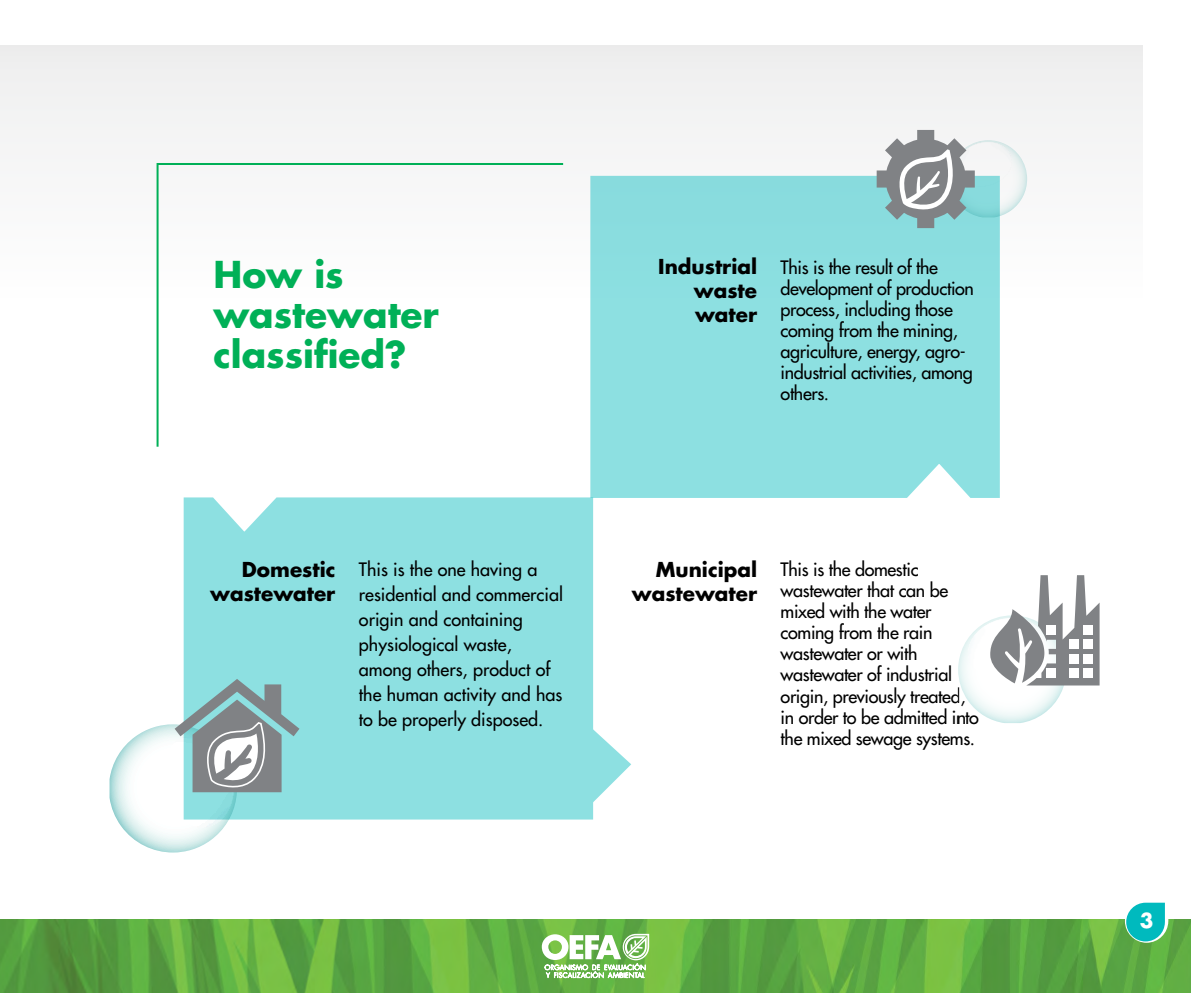
<style>
.page{position:relative;width:1191px;height:993px;background:#fff}
.page>*{position:absolute;margin:0;border:0;box-sizing:border-box;transform-origin:0 0}
.t1{font:700 36px/40px "Futura Std";color:#00b057}
.t2{font:700 20px/24px "Futura Std";color:#000;text-align:right}
.t3{font:700 20px "Futura Std";color:#fff}
.t4{font:500 18px/21px "Futura Std";letter-spacing:-.02em;color:#000}
.t5{font:500 18px/25px "Futura Std";color:#000}
</style>
<div class="page">
<img style="left:0;top:919px;width:1191px;height:73px">
<svg style="left:1124px;top:902px;width:44px;height:40px;background:#37c4bb"></svg>
<div style="left:0;top:45px;width:1142px;height:253px;background:#f3f3f4"></div>
<svg style="left:542px;top:933px;width:107px;height:45px"></svg>
<svg style="left:183px;top:497px;width:448px;height:323px;background:#96e2e3"></svg>
<div style="left:589px;top:175px;width:411px;height:324px;background:#8de0e1"></div>
<svg style="left:156px;top:163px;width:409px;height:284px"></svg>
<svg style="left:110px;top:678px;width:189px;height:174px"></svg>
<svg style="left:958px;top:575px;width:141px;height:147px"></svg>
<div style="left:1046px;top:668px;width:10px;height:9px;background:#fff"></div>
<div style="left:1046px;top:625px;width:10px;height:9px;background:#fff"></div>
<div style="left:1069px;top:668px;width:9px;height:9px;background:#fff"></div>
<div style="left:1069px;top:654px;width:9px;height:9px;background:#fff"></div>
<div style="left:1069px;top:639px;width:9px;height:9px;background:#fff"></div>
<div style="left:1083px;top:668px;width:10px;height:9px;background:#fff"></div>
<div style="left:1083px;top:654px;width:10px;height:9px;background:#fff"></div>
<div style="left:1083px;top:639px;width:10px;height:9px;background:#fff"></div>
<div style="left:1083px;top:625px;width:10px;height:9px;background:#fff"></div>
<svg style="left:876px;top:130px;width:151px;height:98px"></svg>
<h1 class="t1" style="left:213px;top:253px;width:227px">How is wastewater classified?</h1>
<p class="t2" style="left:694px;top:254px;width:65px;text-align:justify;text-indent:-36px">Industrial waste water</p>
<p class="t4" style="left:780px;top:256px;width:195px">This is the result of the development of production process, including those coming from the mining, agriculture, energy, agro&shy;industrial activities, among others.</p>
<p class="t2" style="left:210px;top:556px;width:127px">Domestic wastewater</p>
<p class="t2" style="left:632px;top:556px;width:127px">Municipal wastewater</p>
<p class="t5" style="left:359px;top:557px;width:206px">This is the one having a residential and commercial origin and containing physiological waste, among others, product of the human activity and has to be properly disposed.</p>
<p class="t4" style="left:780px;top:559px;width:200px">This is the domestic wastewater that can be mixed with the water coming from the rain wastewater or with wastewater of industrial origin, previously treated, in order to be admitted into the mixed sewage systems.</p>
<p class="t3" style="left:1139px;top:906px;width:15px">3</p>
</div>
